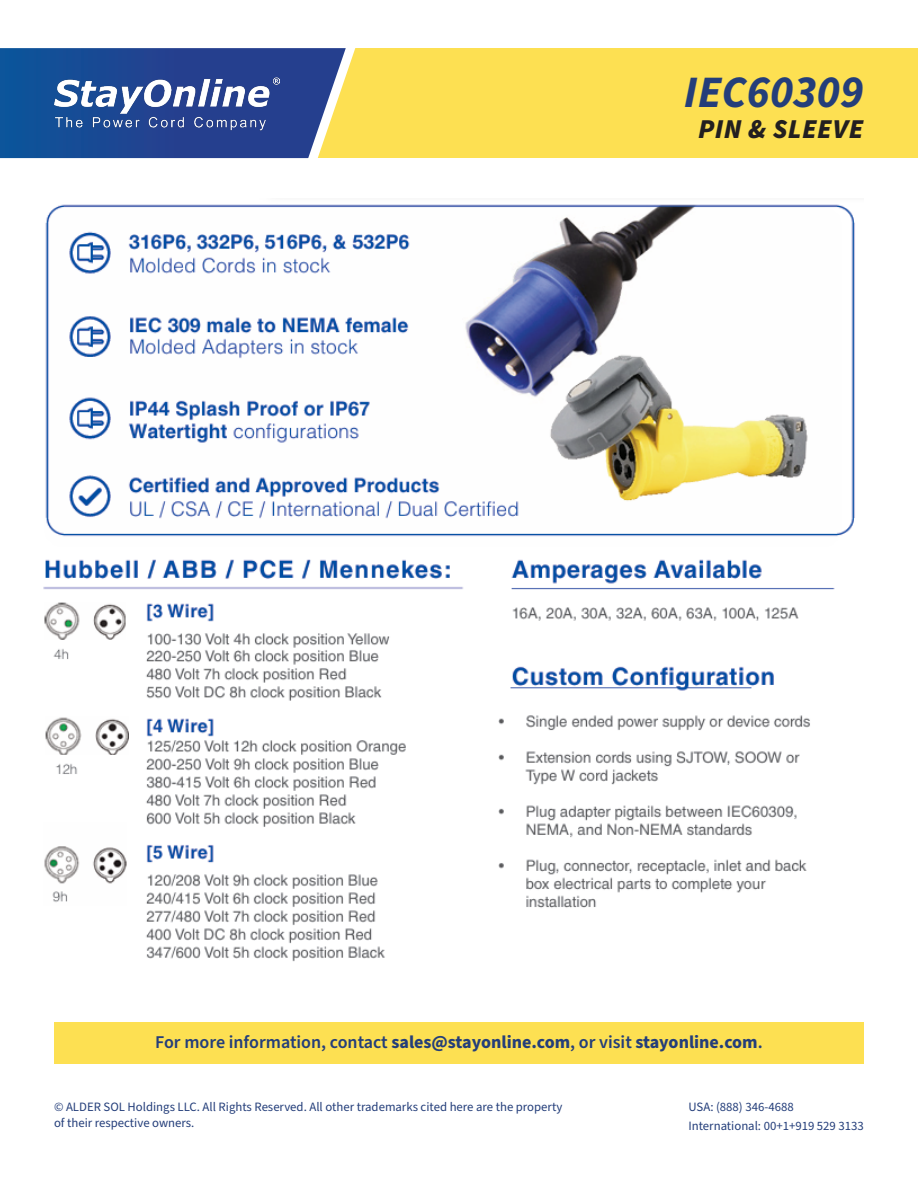
<style>
.page{position:relative;width:918px;height:1188px;background:#fff}
.page>*{position:absolute;margin:0;border:0;box-sizing:border-box;transform-origin:0 0}
.Bullets{font:italic 700 45px "Source Sans Pro";letter-spacing:.01em;color:#243e7a}
.Bullets-2{font:italic 900 27.3px "Source Sans Pro";letter-spacing:.025em;color:#231f20}
.Bullets-3{font:600 18px "Source Sans Pro";color:#243e7a}
.Bullets-4{font:12.75px/15.3px "Source Sans Pro";color:#243e7a}
.s1{font-weight:700}
</style>
<div class="page">
<div style="left:0;top:48px;width:918px;height:110px;background:#fde052"></div>
<div style="left:54px;top:1022px;width:810px;height:41px;background:#fde052"></div>
<svg style="left:0;top:48px;width:356px;height:111px;background:#3a5c92"></svg>
<img style="left:53px;top:76px;width:227px;height:55px">
<img style="left:43px;top:204px;width:812px;height:758px">
<p class="Bullets" style="left:684px;top:62px;width:181px">IEC60309</p>
<p class="Bullets-2" style="left:698px;top:110px;width:167px">PIN &amp; SLEEVE</p>
<p class="Bullets-3" style="left:155px;top:1030px;width:609px">For more information, contact <span class="s1">sales@stayonline.com</span>, or visit <span class="s1">stayonline.com</span>.</p>
<p class="Bullets-4" style="left:54px;top:1100px;width:510px">© ALDER SOL Holdings LLC. All Rights Reserved. All other trademarks cited here are the property of their respective owners.</p>
<p class="Bullets-4" style="left:688px;top:1100px;width:107px">USA: (888) 346-4688</p>
<p class="Bullets-4" style="left:688px;top:1119px;width:177px">International: 00+1+919 529 3133</p>
</div>
